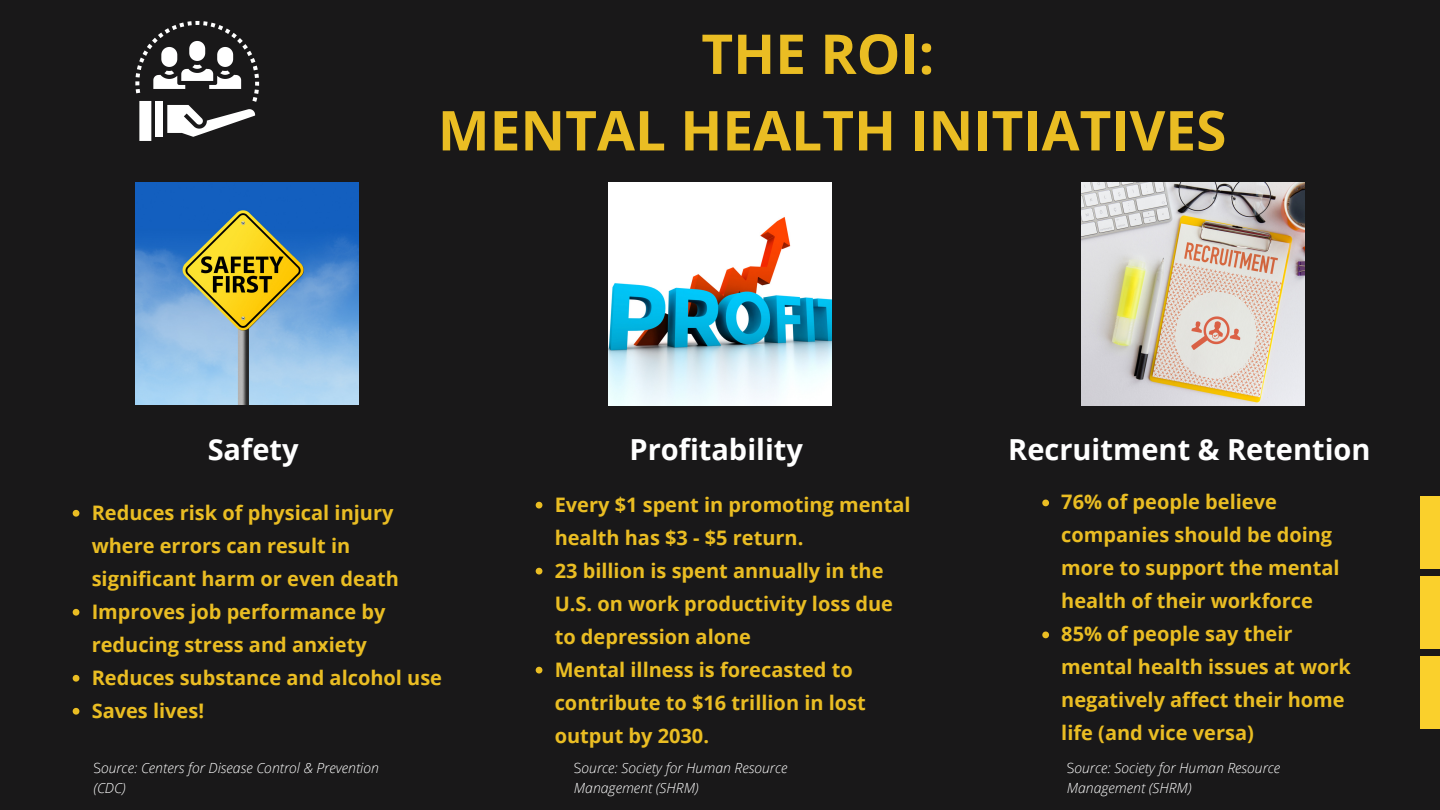
<style>
.page{position:relative;width:1440px;height:810px;background:#191819}
.page>*{position:absolute;margin:0;border:0;box-sizing:border-box;transform-origin:0 0}
.t1{font:700 55px "Open Sans";color:#eabd23}
.t2{font:700 29px "Open Sans";color:#fff}
.t3{font:700 20px/33px "Open Sans";color:#eabd23}
.t4{font:italic 300 14px/19.5px "Open Sans";color:#fff}
.s1{font-style:normal}
</style>
<div class="page">
<div style="left:1420px;top:657px;width:20px;height:72px;background:#fad02c"></div>
<div style="left:1420px;top:576px;width:20px;height:73px;background:#fad02c"></div>
<div style="left:1420px;top:496px;width:20px;height:72px;background:#fad02c"></div>
<img style="left:135px;top:182px;width:223px;height:223px">
<img style="left:609px;top:182px;width:222px;height:223px">
<img style="left:1082px;top:182px;width:223px;height:223px">
<svg style="left:536px;top:502px;width:6px;height:7px"></svg>
<svg style="left:536px;top:568px;width:6px;height:7px"></svg>
<svg style="left:536px;top:667px;width:6px;height:7px"></svg>
<svg style="left:73px;top:510px;width:6px;height:7px"></svg>
<svg style="left:73px;top:609px;width:6px;height:7px"></svg>
<svg style="left:73px;top:675px;width:6px;height:7px"></svg>
<svg style="left:73px;top:708px;width:6px;height:7px"></svg>
<svg style="left:1042px;top:500px;width:7px;height:6px"></svg>
<svg style="left:1042px;top:632px;width:7px;height:6px"></svg>
<svg style="left:135px;top:21px;width:124px;height:120px"></svg>
<p class="t1" style="left:701px;top:15px;width:234px">THE ROI:</p>
<p class="t1" style="left:438px;top:92px;width:790px">MENTAL HEALTH INITIATIVES</p>
<p class="t2" style="left:208px;top:429px;width:92px">Safety</p>
<p class="t3" style="left:92px;top:495px;width:309px">Reduces risk of physical injury where errors can result in significant harm or even death</p>
<p class="t3" style="left:92px;top:594px;width:295px">Improves job performance by reducing stress and anxiety</p>
<p class="t3" style="left:92px;top:660px;width:352px">Reduces substance and alcohol use</p>
<p class="t3" style="left:92px;top:693px;width:114px">Saves lives!</p>
<p class="t4" style="left:93px;top:758px;width:287px"><span class="s1">S</span>ource: Centers for Disease Control &amp; Prevention (CDC)</p>
<p class="t2" style="left:630px;top:429px;width:175px">Profitability</p>
<p class="t2" style="left:1008px;top:429px;width:364px">Recruitment &amp; Retention</p>
<p class="t3" style="left:555px;top:487px;width:357px">Every $1 spent in promoting mental health has $3 - $5 return.</p>
<p class="t3" style="left:555px;top:553px;width:340px">23 billion is spent annually in the<br>U.S. on work productivity loss due to depression alone</p>
<p class="t3" style="left:555px;top:652px;width:313px">Mental illness is forecasted to contribute to $16 trillion in lost output by 2030.</p>
<p class="t4" style="left:574px;top:758px;width:215px"><span class="s1">S</span>ource: Society for Human Resource<br>Management (SHRM)</p>
<p class="t3" style="left:1061px;top:485px;width:280px">76% of people believe companies should be doing more to support the mental health of their workforce</p>
<p class="t3" style="left:1061px;top:617px;width:291px">85% of people say their mental health issues at work negatively affect their home life (and vice versa)</p>
<p class="t4" style="left:1067px;top:758px;width:215px"><span class="s1">S</span>ource: Society for Human Resource<br>Management (SHRM)</p>
</div>
